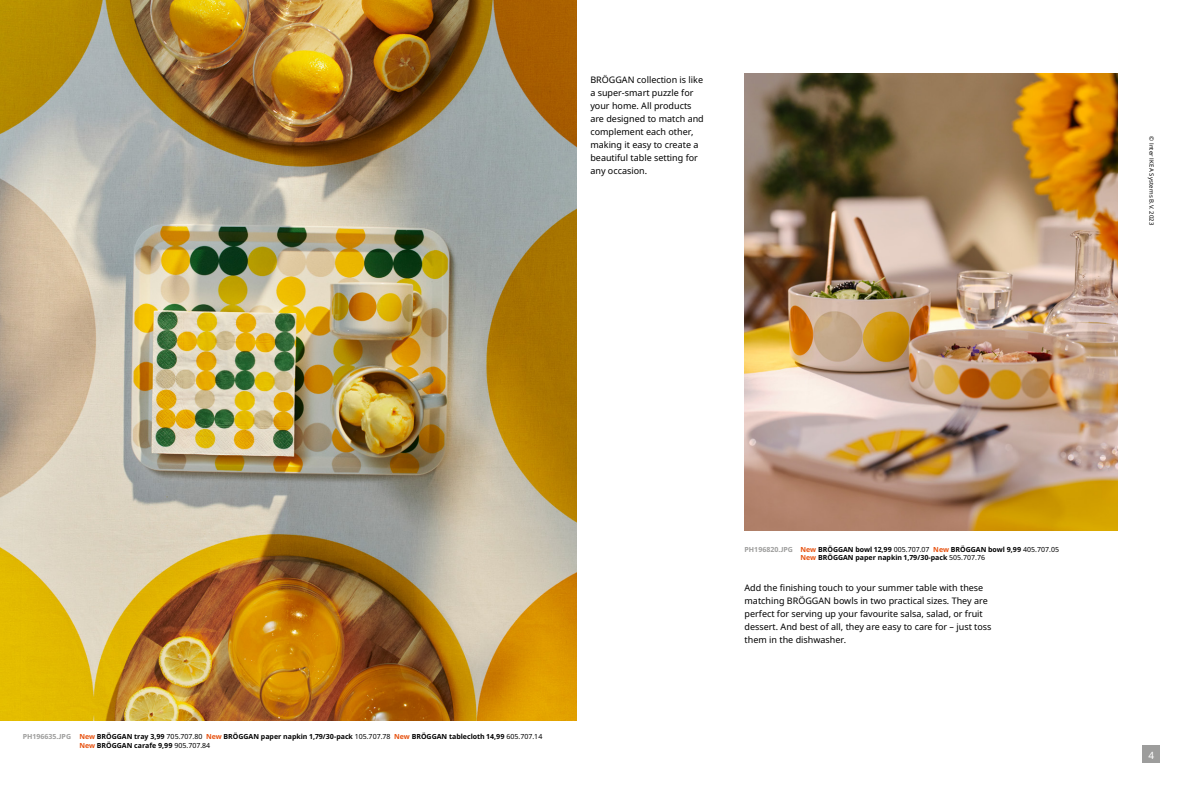
<style>
.page{position:relative;width:1191px;height:794px;background:#fff}
.page>*{position:absolute;margin:0;border:0;box-sizing:border-box;transform-origin:0 0}
.t1{font:10px "Noto IKEA Latin";color:#fff}
.Body{font:9px/13px "Noto IKEA Latin";color:#000}
.Product_text{font:700 7px/8.4px "Noto IKEA Latin";color:#000}
.PH-number{font:700 7px "Noto IKEA Latin";color:#9d9d9c}
.t2{font:6px "Noto IKEA Latin";letter-spacing:.025em;color:#000}
.s1{color:#e7510f}
.s2{font-weight:400}
</style>
<div class="page">
<div style="left:1142px;top:746px;width:17px;height:17px;background:#9d9d9c"></div>
<img style="left:0;top:0;width:576px;height:720px">
<img style="left:744px;top:74px;width:373px;height:456px">
<p class="Body" style="left:590px;top:73px;width:115px">BRÖGGAN collection is like a super-smart puzzle for your home. All products are designed to match and complement each other, making it easy to create a beautiful table setting for any occasion.</p>
<p class="t2" style="left:1155px;top:136px;width:91px;rotate:90deg">© Inter IKEA Systems B.V. 2023</p>
<p class="PH-number" style="left:23px;top:731px;width:50px">PH196635.jpg</p>
<p class="Product_text" style="left:79px;top:732px;width:464px"><span class="s1">New</span> BRÖGGAN tray 3,99 <span class="s2">705.707.80</span> <span class="s1">New</span> BRÖGGAN paper napkin 1,79/30-pack <span class="s2">105.707.78</span> <span class="s1">New</span> BRÖGGAN tablecloth 14,99 <span class="s2">605.707.14<br></span><span class="s1">New</span> BRÖGGAN carafe 9,99 <span class="s2">905.707.84</span></p>
<p class="Product_text" style="left:800px;top:545px;width:260px"><span class="s1">New</span> BRÖGGAN bowl 12,99 <span class="s2">005.707.07</span> <span class="s1">New</span> BRÖGGAN bowl 9,99 <span class="s2">405.707.05<br></span><span class="s1">New</span> BRÖGGAN paper napkin 1,79/30-pack <span class="s2">505.707.76</span></p>
<p class="PH-number" style="left:744px;top:544px;width:50px">PH196820.jpg</p>
<p class="Body" style="left:744px;top:581px;width:248px">Add the finishing touch to your summer table with these matching BRÖGGAN bowls in two practical sizes. They are perfect for serving up your favourite salsa, salad, or fruit dessert. And best of all, they are easy to care for – just toss them in the dishwasher.</p>
<p class="t1" style="left:1148px;top:748px;width:7px">4</p>
</div>
